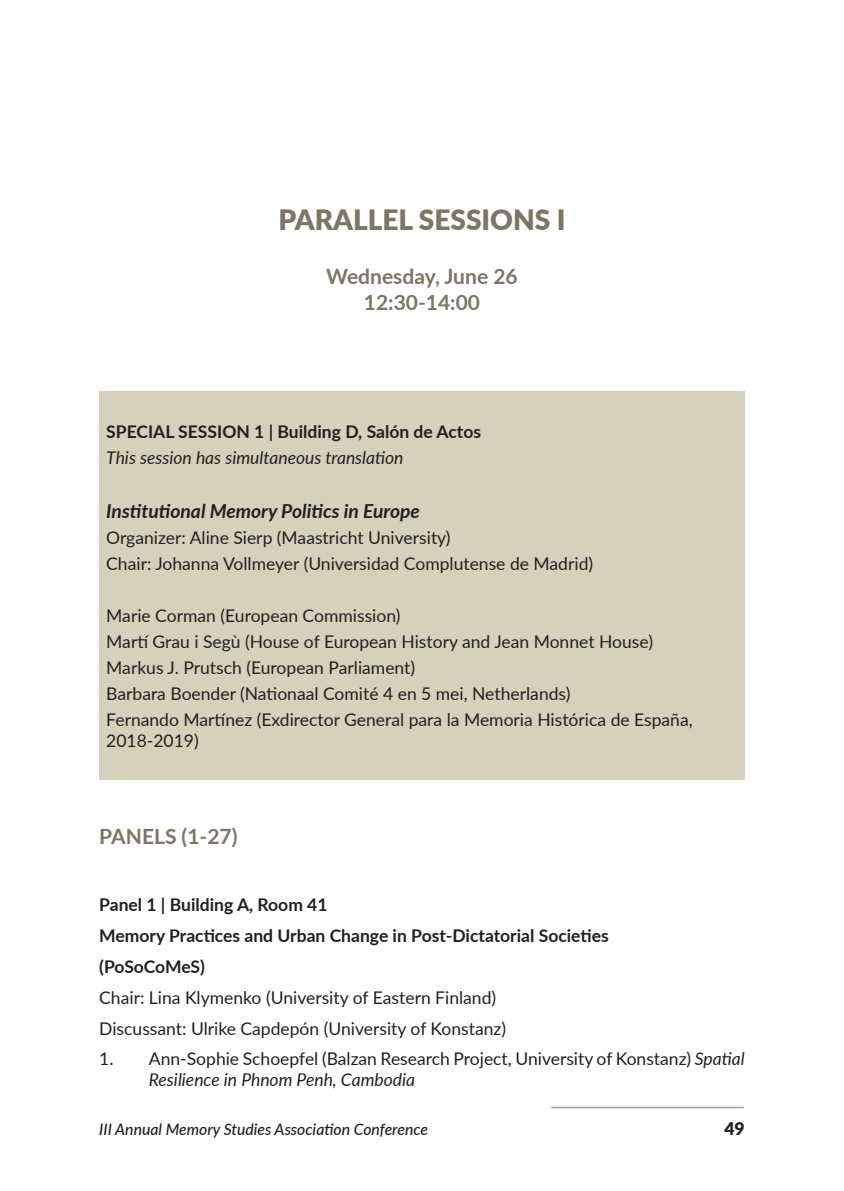
<style>
.page{position:relative;width:844px;height:1191px;background:#fff}
.page>*{position:absolute;margin:0;border:0;box-sizing:border-box;transform-origin:0 0}
.t1{font:900 28px "Lato";color:#7d7565}
.t2{font:700 21px/25.2px "Lato";color:#7d7565;text-align:center}
.t3{font:italic 700 19.25px "Lato";color:#231f20}
.t4{font:17.5px/25.9px "Lato";color:#231f20}
.t5{font:700 17.5px/31px "Lato";color:#231f20}
.t6{font:italic 17.5px "Lato";color:#231f20}
.t7{font:900 17.5px "Lato";color:#231f20}
.t8{font:italic 500 15.75px "Lato";color:#231f20}
.s1{font-style:italic}
</style>
<div class="page">
<hr style="left:551px;top:1106px;width:192px;height:2px;background:#96b39e">
<div style="left:99px;top:391px;width:645px;height:389px;background:#d5d1bd"></div>
<h1 class="t1" style="left:278px;top:198px;width:288px">PARALLEL SESSIONS I</h1>
<p class="t2" style="left:326px;top:263px;width:193px">Wednesday, June 26<br>12:30-14:00</p>
<p class="t5" style="left:106px;top:415px;width:376px">SPECIAL SESSION 1 | Building D, Salón de Actos</p>
<p class="t6" style="left:106px;top:445px;width:299px">This session has simultaneous translation</p>
<p class="t3" style="left:106px;top:497px;width:315px">Institutional Memory Politics in Europe</p>
<p class="t4" style="left:106px;top:524px;width:488px">Organizer: Aline Sierp (Maastricht University)<br>Chair: Johanna Vollmeyer (Universidad Complutense de Madrid)</p>
<p class="t4" style="left:106px;top:602px;width:587px">Marie Corman (European Commission)<br>Martí Grau i Segù (House of European History and Jean Monnet House)<br>Markus J. Prutsch (European Parliament)<br>Barbara Boender (Nationaal Comité 4 en 5 mei, Netherlands)<br>Fernando Martínez (Exdirector General para la Memoria Histórica de España,</p>
<p class="t4" style="left:106px;top:727px;width:94px">2018-2019)</p>
<p class="t2" style="left:99px;top:822px;width:140px">PANELS (1-27)</p>
<p class="t5" style="left:99px;top:888px;width:511px">Panel 1 | Building A, Room 41<br>Memory Practices and Urban Change in Post-Dictatorial Societies (PoSoCoMeS)</p>
<p class="t4" style="left:99px;top:981px;width:408px;line-height:31px">Chair: Lina Klymenko (University of Eastern Finland)<br>Discussant: Ulrike Capdepón (University of Konstanz)</p>
<p class="t4" style="left:149px;top:1047px;width:597px;line-height:21px;text-indent:-50px">1. Ann-Sophie Schoepfel (Balzan Research Project, University of Konstanz) <span class="s1">Spatial<br>Resilience in Phnom Penh, Cambodia</span></p>
<p class="t8" style="left:99px;top:1117px;width:330px">III Annual Memory Studies Association Conference</p>
<p class="t7" style="left:724px;top:1115px;width:22px">49</p>
</div>
